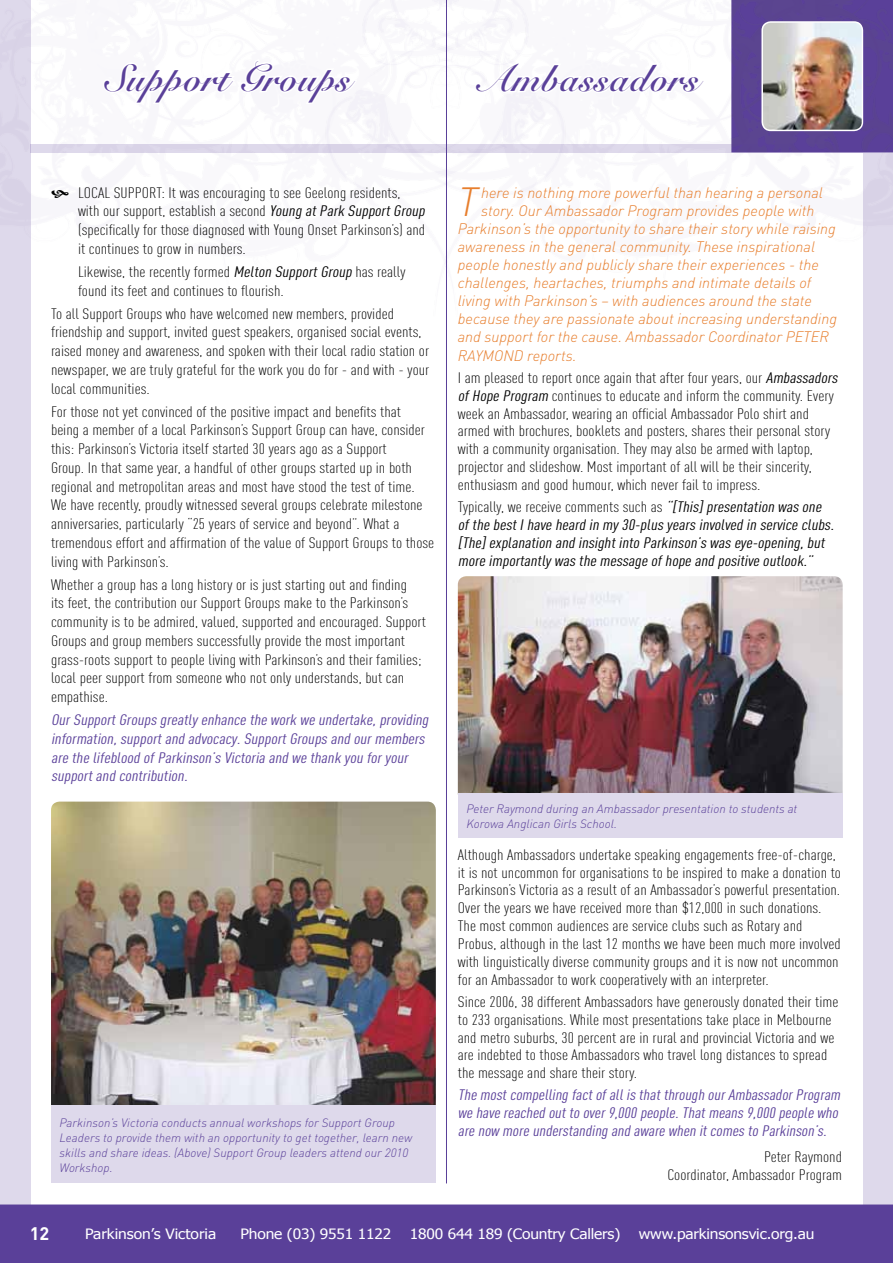
<style>
.page{position:relative;width:893px;height:1263px;background:#fff}
.page>*{position:absolute;margin:0;border:0;box-sizing:border-box;transform-origin:0 0}
.t1{font:italic 300 40.35px "DIN";color:#e77e2d;scale:.96 1}
.t2{font:700 39px "Snell BT";color:#5a4099}
.t3{font:700 18px "DIN";color:#fff}
.t4{font:300 15px/18.8px "DIN Cond";color:#000;scale:1.2 1}
.t5{font:italic 300 15px "DIN";color:#e77e2d}
.t6{font:italic 15px/17.9px "DIN Cond";color:#000;scale:1.2 1}
.t7{font:italic 15px/18.8px "DIN Cond";color:#5a4099;scale:1.2 1}
.t8{font:italic 15px/17.9px "DIN Cond";color:#5a4099;scale:1.17 1}
.t9{font:14.25px "Tahoma";letter-spacing:-.01em;color:#fff;scale:1.09 1}
.t10{font:italic 300 12px/15px "DIN";color:#5a4099}
.s1{font-weight:400;font-style:italic}
.s2{font-weight:300;font-style:normal}
</style>
<div class="page">
<div style="left:0;top:1204px;width:893px;height:59px;background:#5a4099"></div>
<img style="left:458px;top:576px;width:385px;height:217px">
<div style="left:458px;top:793px;width:385px;height:44px;background:#ded9eb"></div>
<svg style="left:731px;top:0;width:132px;height:152px;background:#5b4493"></svg>
<img style="left:762px;top:22px;width:100px;height:108px">
<div style="left:761px;top:21px;width:102px;height:110px;border:2px solid #fff;border-radius:9px"></div>
<svg style="left:30px;top:144px;width:832px;height:8px;background:#c6bedb"></svg>
<svg style="left:863px;top:0;width:30px;height:1205px;background:#cdc5e0"></svg>
<svg style="left:473px;top:55px;width:234px;height:40px"></svg>
<hr style="left:446px;top:0;width:1px;height:1183px;background:#5a4099">
<div style="left:0;top:0;width:30px;height:1205px;background:#ded9eb"></div>
<svg style="left:252px;top:57px;width:107px;height:49px"></svg>
<img style="left:51px;top:801px;width:385px;height:305px">
<div style="left:51px;top:1106px;width:385px;height:77px;background:#ded9eb"></div>
<h2 class="t2" style="left:115px;top:54px;width:248px">Support Groups</h2>
<h2 class="t2" style="left:489px;top:54px;width:222px">Ambassadors</h2>
<p class="t4" style="left:78px;top:183px;width:293px">LOCAL SUPPORT: It was encouraging to see Geelong residents,<br>with our support, establish a second <span class="s1">Young atPark SupportGroup </span>(specifically for those diagnosed with Young Onset Parkinson’s) and it continues to grow in numbers.</p>
<p class="t4" style="left:78px;top:262px;width:274px">Likewise, the recently formed <span class="s1">Melton SupportGroup</span> has really found its feet and continues to flourish.</p>
<p class="t4" style="left:51px;top:304px;width:317px">To all Support Groups who have welcomed new members, provided friendship and support, invited guest speakers, organised social events, raised money and awareness, and spoken with their local radio station or newspaper, we are truly grateful for the work you do for - and with - your local communities.</p>
<p class="t4" style="left:51px;top:402px;width:321px">For those not yet convinced of the positive impact and benefits that<br>being a member of a local Parkinson’s Support Group can have, consider this: Parkinson’s Victoria itself started 30 years ago as a Support<br>Group. In that same year, a handful of other groups started up in both regional and metropolitan areas and most have stood the test of time.<br>We have recently, proudly witnessed several groups celebrate milestone anniversaries, particularly “25 years of service and beyond”. What a tremendous effort and affirmation of the value of Support Groups to those living with Parkinson’s.</p>
<p class="t4" style="left:51px;top:575px;width:314px">Whether a group has a long history or is just starting out and finding<br>its feet, the contribution our Support Groups make to the Parkinson’s community is to be admired, valued, supported and encouraged. Support Groups and group members successfully provide the most important grass-roots support to people living with Parkinson’s and their families; local peer support from someone who not only understands, but can empathise.</p>
<p class="t7" style="left:51px;top:710px;width:319px">OurSupportGroups greatly enhance the work we undertake,providing information,supportand advocacy.SupportGroups and ourmembers are the lifeblood ofParkinson’s Victoria and we thank you foryour supportand contribution.</p>
<p class="t10" style="left:60px;top:1114px;width:354px">Parkinson’s Victoria conducts annual workshops for Support Group Leaders to provide them with an opportunity to get together, learn new skills and share ideas. (Above) Support Group leaders attend our 2010<br>Workshop.</p>
<h1 class="t1" style="left:458px;top:177px;width:22px">T</h1>
<p class="t5" style="left:481px;top:183px;width:343px">here is nothing more powerful than hearing a personal</p>
<p class="t5" style="left:481px;top:201px;width:335px">story. Our Ambassador Program provides people with</p>
<p class="t5" style="left:458px;top:219px;width:380px">Parkinson’s the opportunity to share their story while raising</p>
<p class="t5" style="left:458px;top:237px;width:359px">awareness in the general community. These inspirational</p>
<p class="t5" style="left:458px;top:255px;width:362px">people honestly and publicly share their experiences - the</p>
<p class="t5" style="left:458px;top:273px;width:355px">challenges, heartaches, triumphs and intimate details of</p>
<p class="t5" style="left:458px;top:291px;width:356px">living with Parkinson’s – with audiences around the state</p>
<p class="t5" style="left:458px;top:309px;width:381px">because they are passionate about increasing understanding</p>
<p class="t5" style="left:458px;top:327px;width:373px">and support for the cause. Ambassador Coordinator PETER</p>
<p class="t5" style="left:458px;top:346px;width:120px">RAYMOND reports.</p>
<p class="t4" style="left:458px;top:369px;width:321px;line-height:17.9px">I am pleased to report once again that after four years, our <span class="s1">Ambassadors ofHope Program</span> continues to educate and inform the community. Every week an Ambassador, wearing an official Ambassador Polo shirt and armed with brochures, booklets and posters, shares their personal story with a community organisation. They may also be armed with laptop, projector and slideshow. Most important of all will be their sincerity, enthusiasm and good humour, which never fail to impress.</p>
<p class="t6" style="left:458px;top:498px;width:317px"><span class="s2">Typically, we receive comments such as</span> “[This]presentation was one ofthe bestIhave heard in my 30-plus years involved in service clubs. [The]explanation and insightinto Parkinson’s was eye-opening,but more importantly was the message ofhope and positive outlook.”</p>
<p class="t10" style="left:466px;top:801px;width:333px">Peter Raymond during an Ambassador presentation to students at<br>Korowa Anglican Girls School.</p>
<p class="t4" style="left:458px;top:845px;width:321px;line-height:17.9px">Although Ambassadors undertake speaking engagements free-of-charge, it is not uncommon for organisations to be inspired to make a donation to Parkinson’s Victoria as a result of an Ambassador’s powerful presentation.<br>Over the years we have received more than $12,000 in such donations.<br>The most common audiences are service clubs such as Rotary and Probus, although in the last 12 months we have been much more involved with linguistically diverse community groups and it is now not uncommon for an Ambassador to work cooperatively with an interpreter.</p>
<p class="t4" style="left:458px;top:992px;width:319px;line-height:17.9px">Since 2006, 38 different Ambassadors have generously donated their time to 233 organisations. While most presentations take place in Melbourne and metro suburbs, 30 percent are in rural and provincial Victoria and we are indebted to those Ambassadors who travel long distances to spread the message and share their story.</p>
<p class="t8" style="left:458px;top:1086px;width:331px">The mostcompelling factofallis thatthrough ourAmbassadorProgram we have reached outto over9,000 people.Thatmeans 9,000 people who are now more understanding and aware when itcomes to Parkinson’s.</p>
<p class="t4" style="left:667px;top:1148px;width:147px;line-height:17.5px;text-align:right">Peter Raymond<br>Coordinator, Ambassador Program</p>
<p class="t3" style="left:30px;top:1221px;width:21px">12</p>
<p class="t9" style="left:85px;top:1224px;width:122px">Parkinson’s Victoria</p>
<p class="t9" style="left:241px;top:1224px;width:140px">Phone (03) 9551 1122</p>
<p class="t9" style="left:410px;top:1224px;width:195px">1800 644 189 (Country Callers)</p>
<p class="t9" style="left:639px;top:1224px;width:163px">www.parkinsonsvic.org.au</p>
</div>
